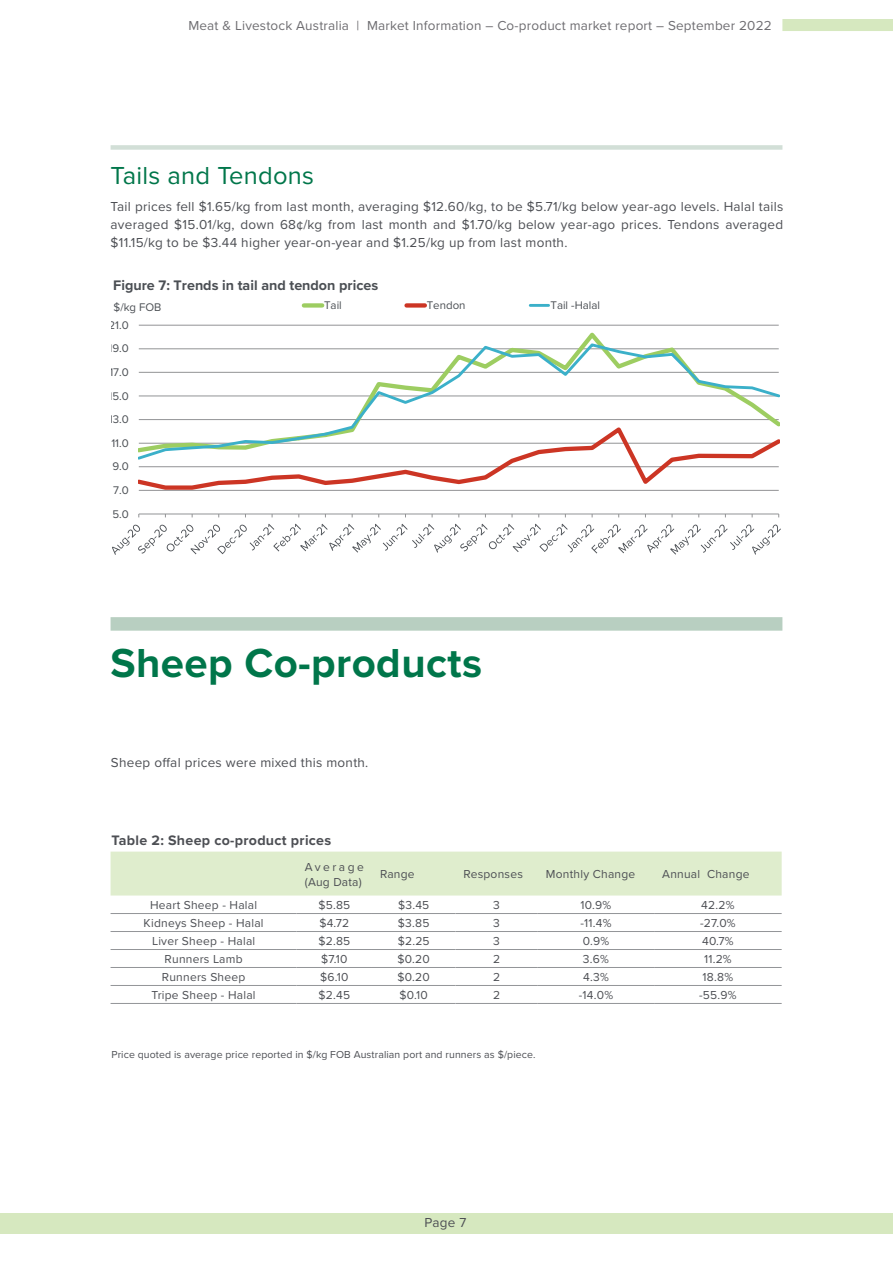
<style>
.page{position:relative;width:893px;height:1263px;background:#fff}
.page>*{position:absolute;margin:0;border:0;box-sizing:border-box;transform-origin:0 0}
.MLA_Heading_1{font:700 42px "Proxima Nova";letter-spacing:.01em;color:#00764a}
.MLA_Sub_Heading{font:25.5px "Proxima Nova";letter-spacing:.01em;color:#00764a}
.t1{font:700 14.4px "Proxima Nova";color:#4b4f54}
.MLA_Paragraph{font:700 14.25px "Proxima Nova";letter-spacing:.02em;color:#4d4f54}
.MLA_Paragraph-2{font:13.5px/18px "Proxima Nova";letter-spacing:.02em;color:#4d4f54;text-align:justify}
.t2{font:13.5px "Proxima Nova";letter-spacing:.015em;color:#6e6d71}
.Table_Text_Centered{font:12px "Proxima Nova";letter-spacing:.02em;color:#4d4f54}
.Table_Text_Centered-2{font:12px/15px "Proxima Nova";letter-spacing:.185em;color:#4d4f54}
.t3{font:11.4px "Proxima Nova";color:#4b4f54}
.Footnote{font:10.5px "Proxima Nova";letter-spacing:.01em;color:#4d4f54}
</style>
<div class="page">
<div style="left:782px;top:19px;width:111px;height:12px;background:#d6e8bf"></div>
<div style="left:0;top:1213px;width:893px;height:21px;background:#d6e8bf"></div>
<div style="left:111px;top:145px;width:671px;height:5px;background:#d2dfd7"></div>
<div style="left:111px;top:617px;width:671px;height:14px;background:#b8cfc1"></div>
<hr style="left:139px;top:325px;width:640px;height:1px;background:#929395">
<hr style="left:139px;top:514px;width:640px;height:1px;background:#929395">
<svg style="left:139px;top:462px;width:640px;height:29px"></svg>
<svg style="left:139px;top:342px;width:640px;height:120px"></svg>
<svg style="left:112px;top:524px;width:669px;height:31px"></svg>
<div style="left:304px;top:303px;width:18px;height:5px;background:#9dcd61"></div>
<div style="left:406px;top:303px;width:19px;height:5px;background:#cc3524"></div>
<hr style="left:530px;top:304px;width:19px;height:3px;background:#3bb0c9">
<div style="left:111px;top:851px;width:671px;height:44px;background:#dfedcd"></div>
<hr style="left:111px;top:913px;width:186px;height:1px;background:#939598">
<hr style="left:297px;top:913px;width:75px;height:1px;background:#939598">
<hr style="left:372px;top:913px;width:83px;height:1px;background:#939598">
<hr style="left:455px;top:913px;width:83px;height:1px;background:#939598">
<hr style="left:538px;top:913px;width:116px;height:1px;background:#939598">
<hr style="left:654px;top:913px;width:128px;height:1px;background:#939598">
<hr style="left:111px;top:931px;width:186px;height:1px;background:#939598">
<hr style="left:297px;top:931px;width:75px;height:1px;background:#939598">
<hr style="left:372px;top:931px;width:83px;height:1px;background:#939598">
<hr style="left:455px;top:931px;width:83px;height:1px;background:#939598">
<hr style="left:538px;top:931px;width:116px;height:1px;background:#939598">
<hr style="left:654px;top:931px;width:128px;height:1px;background:#939598">
<hr style="left:111px;top:949px;width:186px;height:1px;background:#939598">
<hr style="left:297px;top:949px;width:75px;height:1px;background:#939598">
<hr style="left:372px;top:949px;width:83px;height:1px;background:#939598">
<hr style="left:455px;top:949px;width:83px;height:1px;background:#939598">
<hr style="left:538px;top:949px;width:116px;height:1px;background:#939598">
<hr style="left:654px;top:949px;width:128px;height:1px;background:#939598">
<hr style="left:111px;top:967px;width:186px;height:1px;background:#939598">
<hr style="left:297px;top:967px;width:75px;height:1px;background:#939598">
<hr style="left:372px;top:967px;width:83px;height:1px;background:#939598">
<hr style="left:455px;top:967px;width:83px;height:1px;background:#939598">
<hr style="left:538px;top:967px;width:116px;height:1px;background:#939598">
<hr style="left:654px;top:967px;width:128px;height:1px;background:#939598">
<hr style="left:111px;top:985px;width:186px;height:1px;background:#939598">
<hr style="left:297px;top:985px;width:75px;height:1px;background:#939598">
<hr style="left:372px;top:985px;width:83px;height:1px;background:#939598">
<hr style="left:455px;top:985px;width:83px;height:1px;background:#939598">
<hr style="left:538px;top:985px;width:116px;height:1px;background:#939598">
<hr style="left:654px;top:985px;width:128px;height:1px;background:#939598">
<hr style="left:111px;top:1003px;width:186px;height:1px;background:#939598">
<hr style="left:297px;top:1003px;width:75px;height:1px;background:#939598">
<hr style="left:372px;top:1003px;width:83px;height:1px;background:#939598">
<hr style="left:455px;top:1003px;width:83px;height:1px;background:#939598">
<hr style="left:538px;top:1003px;width:116px;height:1px;background:#939598">
<hr style="left:654px;top:1003px;width:128px;height:1px;background:#939598">
<p class="t2" style="left:188px;top:15px;width:585px">Meat &amp; Livestock Australia | Market Information – Co-product market report – September 2022</p>
<p class="MLA_Sub_Heading" style="left:111px;top:156px;width:205px">Tails and Tendons</p>
<p class="MLA_Paragraph-2" style="left:111px;top:196px;width:674px">Tail prices fell $1.65/kg from last month, averaging $12.60/kg, to be $5.71/kg below year-ago levels. Halal tails averaged $15.01/kg, down 68¢/kg from last month and $1.70/kg below year-ago prices. Tendons averaged $11.15/kg to be $3.44 higher year-on-year and $1.25/kg up from last month.</p>
<p class="t1" style="left:113px;top:274px;width:267px">Figure 7: Trends in tail and tendon prices</p>
<p class="t3" style="left:324px;top:297px;width:19px">Tail</p>
<p class="t3" style="left:427px;top:297px;width:40px">Tendon</p>
<p class="t3" style="left:550px;top:297px;width:51px">Tail -Halal</p>
<p class="t3" style="left:114px;top:298px;width:49px">$/kg FOB</p>
<p class="t3" style="left:109px;top:317px;width:22px">21.0</p>
<p class="t3" style="left:108px;top:340px;width:22px">19.0</p>
<p class="t3" style="left:109px;top:364px;width:21px">17.0</p>
<p class="t3" style="left:108px;top:387px;width:22px">15.0</p>
<p class="t3" style="left:109px;top:411px;width:21px">13.0</p>
<p class="t3" style="left:111px;top:435px;width:19px">11.0</p>
<p class="t3" style="left:112px;top:458px;width:18px">9.0</p>
<p class="t3" style="left:113px;top:482px;width:17px">7.0</p>
<p class="t3" style="left:112px;top:505px;width:18px">5.0</p>
<p class="MLA_Heading_1" style="left:111px;top:632px;width:373px">Sheep Co-products</p>
<p class="MLA_Paragraph-2" style="left:111px;top:753px;width:259px">Sheep offal prices were mixed this month.</p>
<p class="MLA_Paragraph" style="left:111px;top:830px;width:221px">Table 2: Sheep co-product prices</p>
<p class="Table_Text_Centered-2" style="left:305px;top:859px;width:61px">Average (Aug Data)</p>
<p class="Table_Text_Centered" style="left:380px;top:865px;width:36px">Range</p>
<p class="Table_Text_Centered" style="left:463px;top:865px;width:61px">Responses</p>
<p class="Table_Text_Centered" style="left:546px;top:865px;width:91px">Monthly Change</p>
<p class="Table_Text_Centered" style="left:662px;top:865px;width:89px">Annual Change</p>
<p class="Table_Text_Centered" style="left:150px;top:896px;width:108px">Heart Sheep - Halal</p>
<p class="Table_Text_Centered" style="left:318px;top:896px;width:33px">$5.85</p>
<p class="Table_Text_Centered" style="left:398px;top:896px;width:33px">$3.45</p>
<p class="Table_Text_Centered" style="left:493px;top:896px;width:8px">3</p>
<p class="Table_Text_Centered" style="left:581px;top:896px;width:32px">10.9%</p>
<p class="Table_Text_Centered" style="left:701px;top:896px;width:35px">42.2%</p>
<p class="Table_Text_Centered" style="left:144px;top:914px;width:121px">Kidneys Sheep - Halal</p>
<p class="Table_Text_Centered" style="left:319px;top:914px;width:31px">$4.72</p>
<p class="Table_Text_Centered" style="left:398px;top:914px;width:33px">$3.85</p>
<p class="Table_Text_Centered" style="left:493px;top:914px;width:8px">3</p>
<p class="Table_Text_Centered" style="left:580px;top:914px;width:33px">-11.4%</p>
<p class="Table_Text_Centered" style="left:700px;top:914px;width:37px">-27.0%</p>
<p class="Table_Text_Centered" style="left:152px;top:932px;width:105px">Liver Sheep - Halal</p>
<p class="Table_Text_Centered" style="left:318px;top:932px;width:33px">$2.85</p>
<p class="Table_Text_Centered" style="left:398px;top:932px;width:34px">$2.25</p>
<p class="Table_Text_Centered" style="left:493px;top:932px;width:8px">3</p>
<p class="Table_Text_Centered" style="left:583px;top:932px;width:28px">0.9%</p>
<p class="Table_Text_Centered" style="left:702px;top:932px;width:33px">40.7%</p>
<p class="Table_Text_Centered" style="left:165px;top:950px;width:80px">Runners Lamb</p>
<p class="Table_Text_Centered" style="left:321px;top:950px;width:28px">$7.10</p>
<p class="Table_Text_Centered" style="left:398px;top:950px;width:34px">$0.20</p>
<p class="Table_Text_Centered" style="left:493px;top:950px;width:9px">2</p>
<p class="Table_Text_Centered" style="left:583px;top:950px;width:28px">3.6%</p>
<p class="Table_Text_Centered" style="left:704px;top:950px;width:29px">11.2%</p>
<p class="Table_Text_Centered" style="left:162px;top:968px;width:85px">Runners Sheep</p>
<p class="Table_Text_Centered" style="left:320px;top:968px;width:30px">$6.10</p>
<p class="Table_Text_Centered" style="left:398px;top:968px;width:34px">$0.20</p>
<p class="Table_Text_Centered" style="left:493px;top:968px;width:9px">2</p>
<p class="Table_Text_Centered" style="left:583px;top:968px;width:27px">4.3%</p>
<p class="Table_Text_Centered" style="left:703px;top:968px;width:32px">18.8%</p>
<p class="Table_Text_Centered" style="left:152px;top:986px;width:105px">Tripe Sheep - Halal</p>
<p class="Table_Text_Centered" style="left:318px;top:986px;width:33px">$2.45</p>
<p class="Table_Text_Centered" style="left:400px;top:986px;width:30px">$0.10</p>
<p class="Table_Text_Centered" style="left:493px;top:986px;width:9px">2</p>
<p class="Table_Text_Centered" style="left:579px;top:986px;width:36px">-14.0%</p>
<p class="Table_Text_Centered" style="left:699px;top:986px;width:39px">-55.9%</p>
<p class="Footnote" style="left:111px;top:1046px;width:426px">Price quoted is average price reported in $/kg FOB Australian port and runners as $/piece.</p>
<p class="MLA_Paragraph-2" style="left:425px;top:1213px;width:43px">Page 7</p>
</div>
